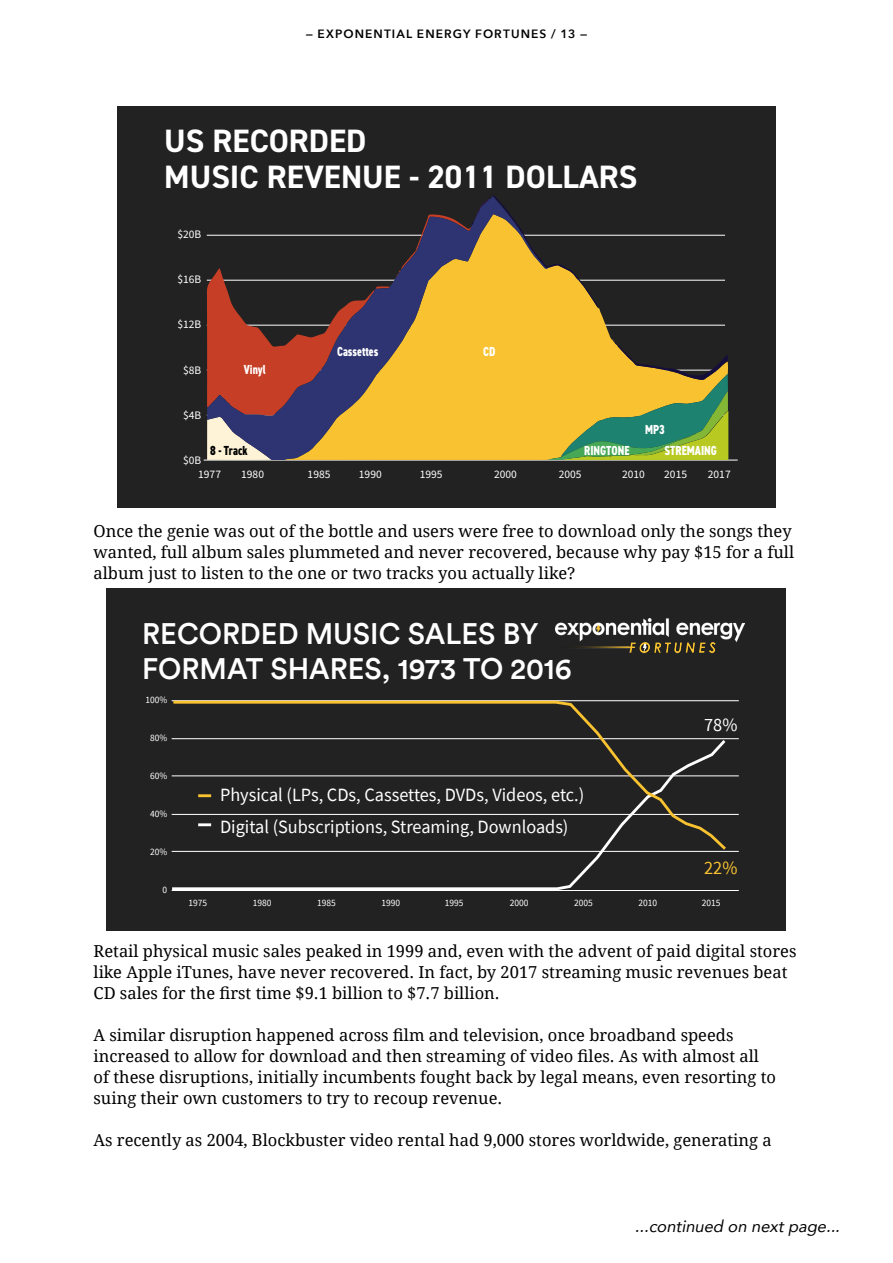
<style>
.page{position:relative;width:893px;height:1263px;background:#fff}
.page>*{position:absolute;margin:0;border:0;box-sizing:border-box;transform-origin:0 0}
.t1{font:700 32.4px/36.2px "DIN2014";color:#fff}
.t2{font:500 29.7px/35.7px "Circular";color:#fff}
.t3{font:18.75px/32px "Source Sans Pro";color:#fff}
.t4{font:18.75px "Source Sans Pro";color:#f9c231}
.t5{font:16.5px/21px "Droid Serif";color:#000}
.t6{font:italic 16.5px "Avenir";color:#000}
.t7{font:800 condensed 13.2px "DIN2014";color:#fff;scale:.86 1}
.t8{font:800 condensed 13.2px "DIN2014";letter-spacing:-.005em;color:#000;scale:.86 1}
.t9{font:600 12px "Avenir Next";letter-spacing:.09em;color:#000}
.t10{font:11.55px/14.1px "Source Sans Pro";color:#fff}
.t11{font:9.75px "Source Sans Pro";color:#fff}
</style>
<div class="page">
<div style="left:117px;top:106px;width:659px;height:401px;background:#222"></div>
<hr style="left:204px;top:460px;width:534px;height:1px;background:#fff">
<svg style="left:548px;top:234px;width:177px;height:107px"></svg>
<svg style="left:493px;top:195px;width:106px;height:113px"></svg>
<svg style="left:207px;top:196px;width:341px;height:264px;fill:#f9c231"></svg>
<svg style="left:207px;top:268px;width:183px;height:192px"></svg>
<svg style="left:547px;top:341px;width:182px;height:119px;background:#9b9b3c"></svg>
<div style="left:107px;top:588px;width:679px;height:343px;background:#222"></div>
<hr style="left:172px;top:700px;width:567px;height:1px;background:#fff">
<hr style="left:172px;top:738px;width:567px;height:1px;background:#fff">
<hr style="left:172px;top:776px;width:567px;height:1px;background:#fff">
<hr style="left:172px;top:814px;width:567px;height:1px;background:#fff">
<hr style="left:172px;top:851px;width:567px;height:1px;background:#fff">
<hr style="left:172px;top:890px;width:567px;height:1px;background:#fff">
<svg style="left:171px;top:853px;width:432px;height:38px"></svg>
<svg style="left:171px;top:700px;width:558px;height:153px"></svg>
<img style="left:555px;top:618px;width:190px;height:36px">
<p class="t9" style="left:306px;top:23px;width:283px">— EXPONENTIAL ENERGY FORTUNES / 13 —</p>
<h1 class="t1" style="left:164px;top:123px;width:475px">US RECORDED<br>MUSIC REVENUE - 2011 DOLLARS</h1>
<p class="t10" style="left:178px;top:227px;width:25px">$20B</p>
<p class="t10" style="left:178px;top:273px;width:25px">$16B</p>
<p class="t10" style="left:178px;top:318px;width:25px">$12B</p>
<p class="t10" style="left:183px;top:363px;width:20px">$8B</p>
<p class="t10" style="left:183px;top:408px;width:20px">$4B</p>
<p class="t10" style="left:198px;top:454px;width:24px;text-indent:-15px">$0B<br>1977</p>
<p class="t7" style="left:337px;top:342px;width:49px">Cassettes</p>
<p class="t7" style="left:483px;top:342px;width:16px">CD</p>
<p class="t7" style="left:244px;top:361px;width:27px">Vinyl</p>
<p class="t7" style="left:645px;top:420px;width:24px">MP3</p>
<p class="t8" style="left:210px;top:441px;width:45px">8 - Track</p>
<p class="t7" style="left:584px;top:442px;width:54px">RINGTONE</p>
<p class="t7" style="left:665px;top:441px;width:63px">STREMAING</p>
<p class="t10" style="left:241px;top:468px;width:24px">1980</p>
<p class="t10" style="left:308px;top:468px;width:24px">1985</p>
<p class="t10" style="left:359px;top:468px;width:24px">1990</p>
<p class="t10" style="left:420px;top:468px;width:24px">1995</p>
<p class="t10" style="left:494px;top:468px;width:24px">2000</p>
<p class="t10" style="left:559px;top:468px;width:24px">2005</p>
<p class="t10" style="left:622px;top:468px;width:24px">2010</p>
<p class="t10" style="left:664px;top:468px;width:24px">2015</p>
<p class="t10" style="left:708px;top:468px;width:24px">2017</p>
<p class="t5" style="left:94px;top:520px;width:702px">Once the genie was out of the bottle and users were free to download only the songs they wanted, full album sales plummeted and never recovered, because why pay $15 for a full album just to listen to the one or two tracks you actually like?</p>
<h2 class="t2" style="left:142px;top:614px;width:431px">RECORDED MUSIC SALES BY<br>FORMAT SHARES, 1973 TO 2016</h2>
<p class="t11" style="left:145px;top:693px;width:23px">100%</p>
<p class="t11" style="left:150px;top:731px;width:19px">80%</p>
<p class="t11" style="left:150px;top:769px;width:19px">60%</p>
<p class="t11" style="left:150px;top:807px;width:19px">40%</p>
<p class="t11" style="left:150px;top:845px;width:19px">20%</p>
<p class="t11" style="left:163px;top:883px;width:6px">0</p>
<p class="t3" style="left:220px;top:778px;width:366px">Physical (LPs, CDs, Cassettes, DVDs, Videos, etc.)<br>Digital (Subscriptions, Streaming, Downloads)</p>
<p class="t3" style="left:704px;top:709px;width:35px">78%</p>
<p class="t4" style="left:704px;top:855px;width:35px">22%</p>
<p class="t11" style="left:188px;top:896px;width:20px">1975</p>
<p class="t11" style="left:253px;top:896px;width:20px">1980</p>
<p class="t11" style="left:317px;top:896px;width:20px">1985</p>
<p class="t11" style="left:382px;top:896px;width:20px">1990</p>
<p class="t11" style="left:445px;top:896px;width:20px">1995</p>
<p class="t11" style="left:510px;top:896px;width:20px">2000</p>
<p class="t11" style="left:574px;top:896px;width:20px">2005</p>
<p class="t11" style="left:638px;top:896px;width:20px">2010</p>
<p class="t11" style="left:702px;top:896px;width:20px">2015</p>
<p class="t5" style="left:94px;top:940px;width:704px">Retail physical music sales peaked in 1999 and, even with the advent of paid digital stores like Apple iTunes, have never recovered. In fact, by 2017 streaming music revenues beat<br>CD sales for the first time $9.1 billion to $7.7 billion.</p>
<p class="t5" style="left:94px;top:1024px;width:684px">A similar disruption happened across film and television, once broadband speeds increased to allow for download and then streaming of video files. As with almost all of these disruptions, initially incumbents fought back by legal means, even resorting to suing their own customers to try to recoup revenue.</p>
<p class="t5" style="left:94px;top:1129px;width:680px">As recently as 2004, Blockbuster video rental had 9,000 stores worldwide, generating a</p>
<p class="t6" style="left:635px;top:1213px;width:211px">...continued on nextpage...</p>
</div>
